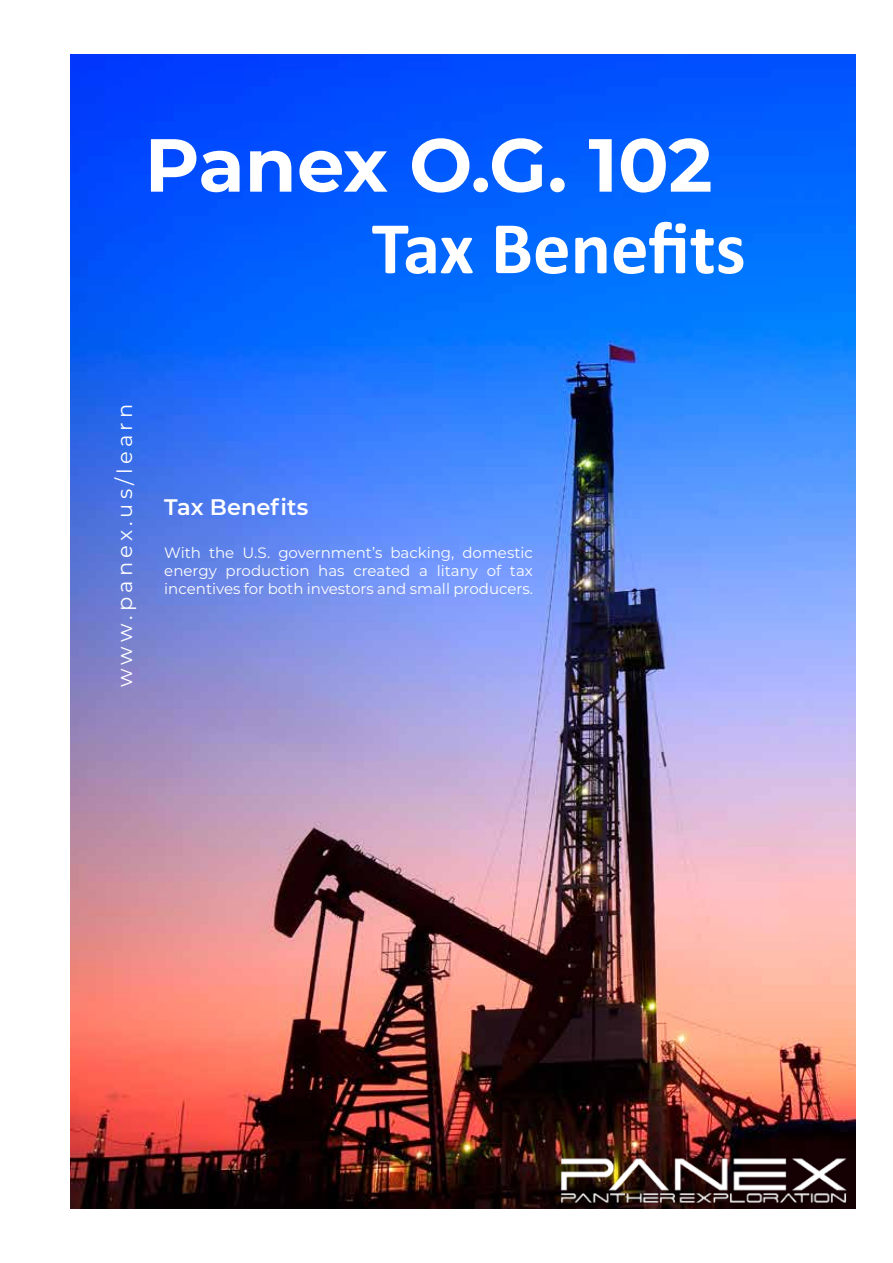
<style>
.page{position:relative;width:893px;height:1263px;background:#fff}
.page>*{position:absolute;margin:0;border:0;box-sizing:border-box;transform-origin:0 0}
.t1{font:700 75px "Montserrat";letter-spacing:-.005em;color:#fff}
.t2{font:700 75px "Calibri";color:#fff}
.t3{font:600 22.5px "Montserrat";color:#fff}
.t4{font:21px "Montserrat";letter-spacing:.195em;color:#fff}
.t5{font:15px/18px "Montserrat";color:#fff;text-align:justify}
</style>
<div class="page">
<img style="left:71px;top:54px;width:785px;height:1155px">
<img style="left:558px;top:1155px;width:288px;height:48px">
<h1 class="t1" style="left:145px;top:111px;width:569px">Panex O.G. 102</h1>
<h1 class="t2" style="left:372px;top:195px;width:375px">Tax Benefits</h1>
<h3 class="t4" style="left:110px;top:687px;width:285px;rotate:-90deg">www.panex.us/learn</h3>
<h2 class="t3" style="left:164px;top:491px;width:146px">Tax Benefits</h2>
<p class="t5" style="left:164px;top:543px;width:370px">With the U.S. government’s backing, domestic energy production has created a litany of tax incentives for both investors and small producers.</p>
</div>
